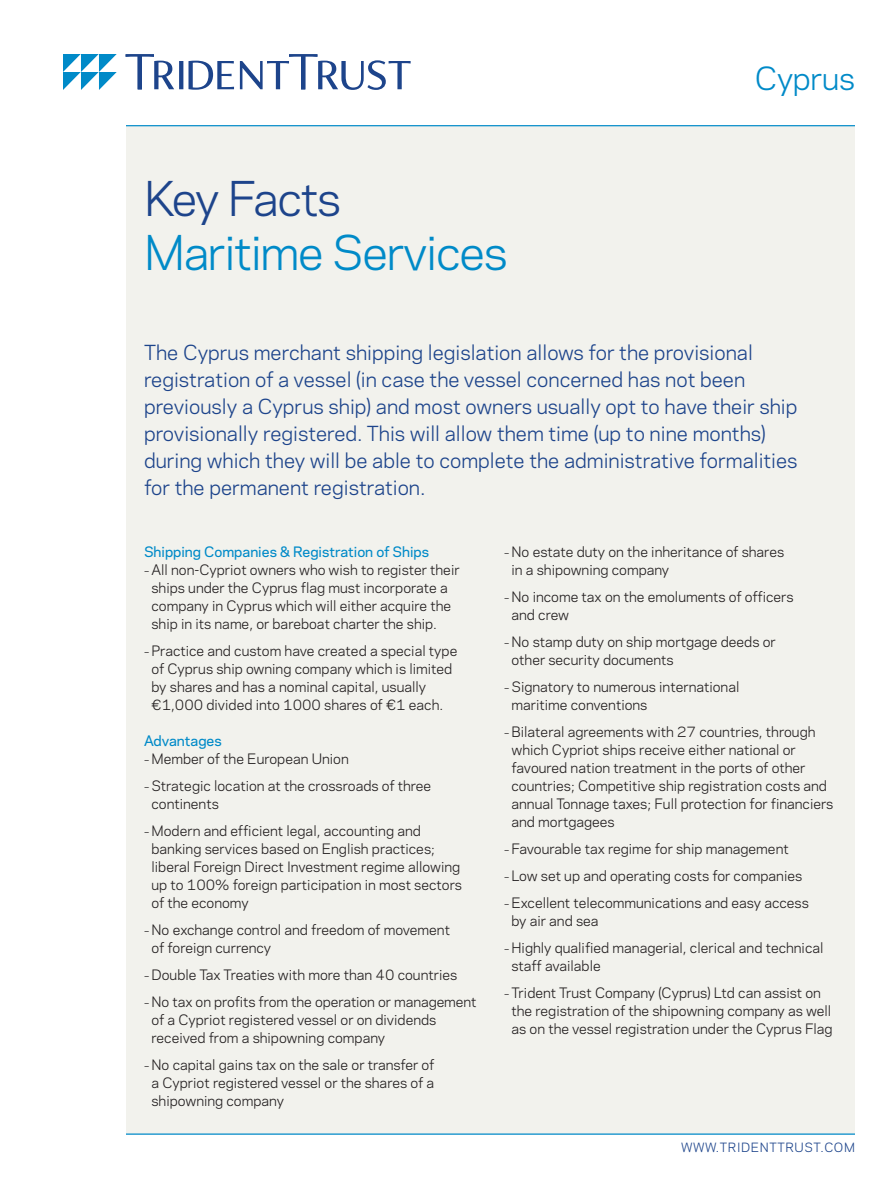
<style>
.page{position:relative;width:891px;height:1188px;background:#fff}
.page>*{position:absolute;margin:0;border:0;box-sizing:border-box;transform-origin:0 0}
.t1{font:45px "Polaris";letter-spacing:-.03em;color:#008ac8}
.t2{font:45px "Polaris";letter-spacing:-.04em;color:#1d448b}
.t3{font:30px "Polaris";letter-spacing:-.01em;color:#008ac8}
.Intro_Text{font:19.5px/27px "Polaris";color:#1d448b}
.t4{font:13.5px/18px "Polaris";color:#231f20}
.Head_1{font:500 13.5px "Polaris";color:#008ac8}
.t5{font:12px "Polaris";letter-spacing:.05em;color:#1d448b}
.s1{font-size:10.5px}
</style>
<div class="page">
<div style="left:126px;top:126px;width:729px;height:1008px;background:#f2f2ed"></div>
<hr style="left:126px;top:126px;width:729px;height:1px;background:#008ac8">
<hr style="left:126px;top:1134px;width:729px;height:1px;background:#008ac8">
<svg style="left:126px;top:54px;width:285px;height:36px"></svg>
<svg style="left:63px;top:54px;width:54px;height:36px"></svg>
<h1 class="t2" style="left:144px;top:165px;width:199px">Key Facts</h1>
<h1 class="t1" style="left:144px;top:219px;width:365px">Maritime Services</h1>
<h2 class="t3" style="left:755px;top:56px;width:102px">Cyprus</h2>
<p class="Intro_Text" style="left:144px;top:338px;width:655px">The Cyprus merchant shipping legislation allows for the provisional registration of a vessel (in case the vessel concerned has not been previously a Cyprus ship) and most owners usually opt to have their ship provisionally registered. This will allow them time (up to nine months) during which they will be able to complete the administrative formalities for the permanent registration.</p>
<p class="Head_1" style="left:144px;top:541px;width:287px">Shipping Companies &amp; Registration of Ships</p>
<p class="t4" style="left:152px;top:560px;width:310px;text-indent:-8px"><span class="s1">–</span> All non-Cypriot owners who wish to register their ships under the Cyprus flag must incorporate a company in Cyprus which will either acquire the ship in its name, or bareboat charter the ship.</p>
<p class="t4" style="left:152px;top:641px;width:307px;text-indent:-8px"><span class="s1">–</span> Practice and custom have created a special type of Cyprus ship owning company which is limited by shares and has a nominal capital, usually €1,000 divided into 1000 shares of €1 each.</p>
<p class="Head_1" style="left:144px;top:730px;width:79px">Advantages</p>
<p class="t4" style="left:144px;top:749px;width:206px"><span class="s1">–</span> Member of the European Union</p>
<p class="t4" style="left:152px;top:776px;width:281px;text-indent:-8px"><span class="s1">–</span> Strategic location at the crossroads of three continents</p>
<p class="t4" style="left:152px;top:821px;width:312px;text-indent:-8px"><span class="s1">–</span> Modern and efficient legal, accounting and banking services based on English practices; liberal Foreign Direct Investment regime allowing up to 100% foreign participation in most sectors of the economy</p>
<p class="t4" style="left:152px;top:920px;width:300px;text-indent:-8px"><span class="s1">–</span> No exchange control and freedom of movement of foreign currency</p>
<p class="t4" style="left:144px;top:965px;width:315px"><span class="s1">–</span> Double Tax Treaties with more than 40 countries</p>
<p class="t4" style="left:152px;top:992px;width:327px;text-indent:-8px"><span class="s1">–</span> No tax on profits from the operation or management of a Cypriot registered vessel or on dividends received from a shipowning company</p>
<p class="t4" style="left:152px;top:1055px;width:284px;text-align:justify;text-indent:-8px"><span class="s1">–</span> No capital gains tax on the sale or transfer of a Cypriot registered vessel or the shares of a shipowning company</p>
<p class="t4" style="left:512px;top:542px;width:274px;text-indent:-8px"><span class="s1">–</span> No estate duty on the inheritance of shares in a shipowning company</p>
<p class="t4" style="left:512px;top:587px;width:284px;text-indent:-8px"><span class="s1">–</span> No income tax on the emoluments of officers and crew</p>
<p class="t4" style="left:512px;top:632px;width:266px;text-indent:-8px"><span class="s1">–</span> No stamp duty on ship mortgage deeds or other security documents</p>
<p class="t4" style="left:512px;top:677px;width:229px;text-indent:-8px"><span class="s1">–</span> Signatory to numerous international maritime conventions</p>
<p class="t4" style="left:512px;top:722px;width:323px;text-indent:-8px"><span class="s1">–</span> Bilateral agreements with 27 countries, through which Cypriot ships receive either national or favoured nation treatment in the ports of other countries; Competitive ship registration costs and annual Tonnage taxes; Full protection for financiers and mortgagees</p>
<p class="t4" style="left:504px;top:839px;width:286px"><span class="s1">–</span> Favourable tax regime for ship management</p>
<p class="t4" style="left:504px;top:866px;width:300px"><span class="s1">–</span> Low set up and operating costs for companies</p>
<p class="t4" style="left:512px;top:893px;width:299px;text-indent:-8px"><span class="s1">–</span> Excellent telecommunications and easy access by air and sea</p>
<p class="t4" style="left:512px;top:938px;width:314px;text-indent:-8px"><span class="s1">–</span> Highly qualified managerial, clerical and technical staff available</p>
<p class="t4" style="left:512px;top:983px;width:323px;text-indent:-8px"><span class="s1">–</span> Trident Trust Company (Cyprus) Ltd can assist on the registration of the shipowning company as well as on the vessel registration under the Cyprus Flag</p>
<p class="t5" style="left:681px;top:1138px;width:175px">WWW.TRIDENTTRUST.COM</p>
</div>
